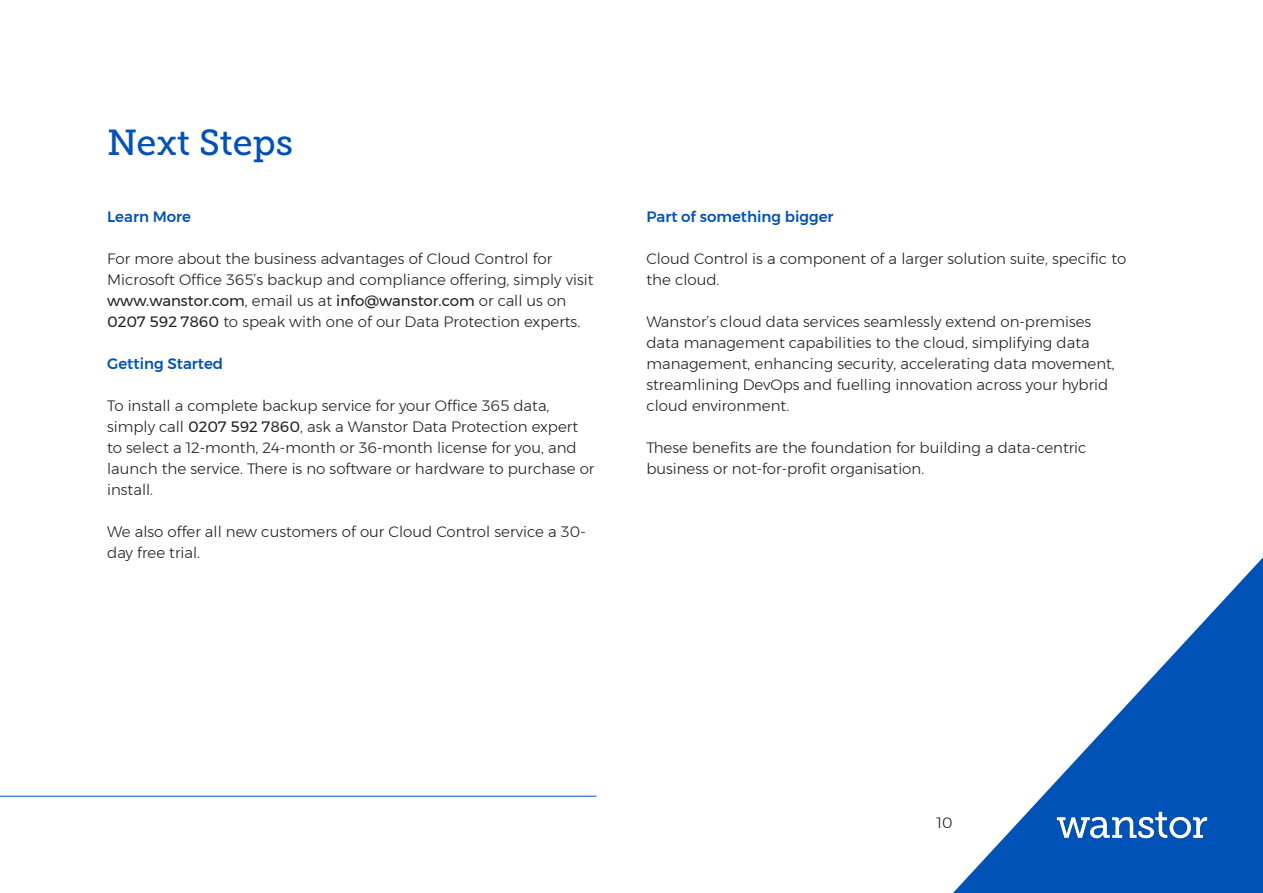
<style>
.page{position:relative;width:1263px;height:893px;background:#fff}
.page>*{position:absolute;margin:0;border:0;box-sizing:border-box;transform-origin:0 0}
.t1{font:36px "Museo Slab 500";color:#0052b7}
.t2{font:300 15px/21px "Montserrat";color:#231f20}
.t3{font:500 15px "Montserrat";color:#0052b7}
.s1{font-weight:400}
</style>
<div class="page">
<svg style="left:953px;top:557px;width:310px;height:336px"></svg>
<hr style="left:0;top:796px;width:597px;height:1px;background:#0052b7">
<img style="left:1056px;top:812px;width:153px;height:27px">
<p class="t1" style="left:107px;top:123px;width:187px">Next Steps</p>
<p class="t3" style="left:107px;top:205px;width:85px">Learn More</p>
<p class="t2" style="left:107px;top:248px;width:488px">For more about the business advantages of Cloud Control for Microsoft Office 365’s backup and compliance offering, simply visit <span class="s1">www.wanstor.com</span>, email us at <span class="s1">info@wanstor.com</span> or call us on <span class="s1">0207 592 7860</span> to speak with one of our Data Protection experts.</p>
<p class="t3" style="left:107px;top:352px;width:118px">Getting Started</p>
<p class="t2" style="left:107px;top:395px;width:489px">To install a complete backup service for your Office 365 data, simply call <span class="s1">0207 592 7860</span>, ask a Wanstor Data Protection expert to select a 12-month, 24-month or 36-month license for you, and launch the service. There is no software or hardware to purchase or install.</p>
<p class="t2" style="left:107px;top:521px;width:480px">We also offer all new customers of our Cloud Control service a 30- day free trial.</p>
<p class="t3" style="left:646px;top:205px;width:189px">Part of something bigger</p>
<p class="t2" style="left:646px;top:248px;width:481px">Cloud Control is a component of a larger solution suite, specific to the cloud.</p>
<p class="t2" style="left:646px;top:311px;width:470px">Wanstor’s cloud data services seamlessly extend on-premises data management capabilities to the cloud, simplifying data management, enhancing security, accelerating data movement, streamlining DevOps and fuelling innovation across your hybrid cloud environment.</p>
<p class="t2" style="left:646px;top:437px;width:442px">These benefits are the foundation for building a data-centric business or not-for-profit organisation.</p>
<p class="t2" style="left:936px;top:812px;width:18px">10</p>
</div>
